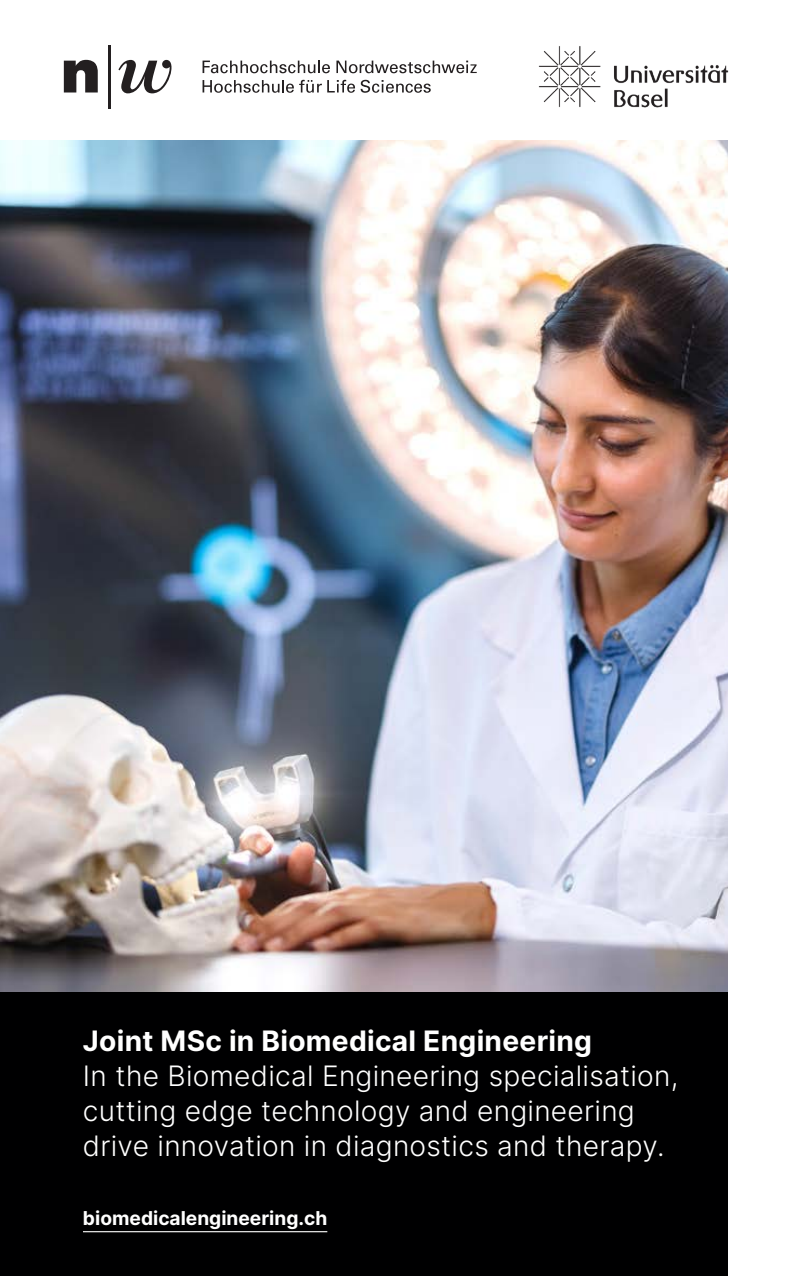
<style>
.page{position:relative;width:798px;height:1276px;background:#fff}
.page>*{position:absolute;margin:0;border:0;box-sizing:border-box;transform-origin:0 0}
.Untertitel___FHNW{font:300 28.12px/34.9px "Inter";letter-spacing:.01em;color:#fff}
.Haupttitel___FHNW{font:700 28.12px "Inter";letter-spacing:.01em;color:#fff}
.Link___FHNW{font:700 19.12px "Inter";color:#fff}
</style>
<div class="page">
<img style="left:0;top:140px;width:727px;height:852px">
<div style="left:0;top:992px;width:727px;height:284px;background:#000001"></div>
<hr style="left:83px;top:1231px;width:244px;height:1px;background:#fff">
<img style="left:538px;top:46px;width:191px;height:62px">
<svg style="left:202px;top:61px;width:128px;height:12px"></svg>
<svg style="left:336px;top:61px;width:140px;height:12px"></svg>
<svg style="left:202px;top:80px;width:228px;height:13px"></svg>
<hr style="left:108px;top:45px;width:3px;height:63px;background:#231f20">
<svg style="left:64px;top:60px;width:34px;height:32px"></svg>
<svg style="left:118px;top:60px;width:54px;height:33px"></svg>
<p class="Haupttitel___FHNW" style="left:83px;top:1020px;width:510px">Joint MSc in Biomedical Engineering</p>
<p class="Untertitel___FHNW" style="left:83px;top:1058px;width:596px">In the Biomedical Engineering specialisation, cutting edge technology and engineering drive innovation in diagnostics and therapy.</p>
<p class="Link___FHNW" style="left:83px;top:1204px;width:246px">biomedicalengineering.ch</p>
</div>
